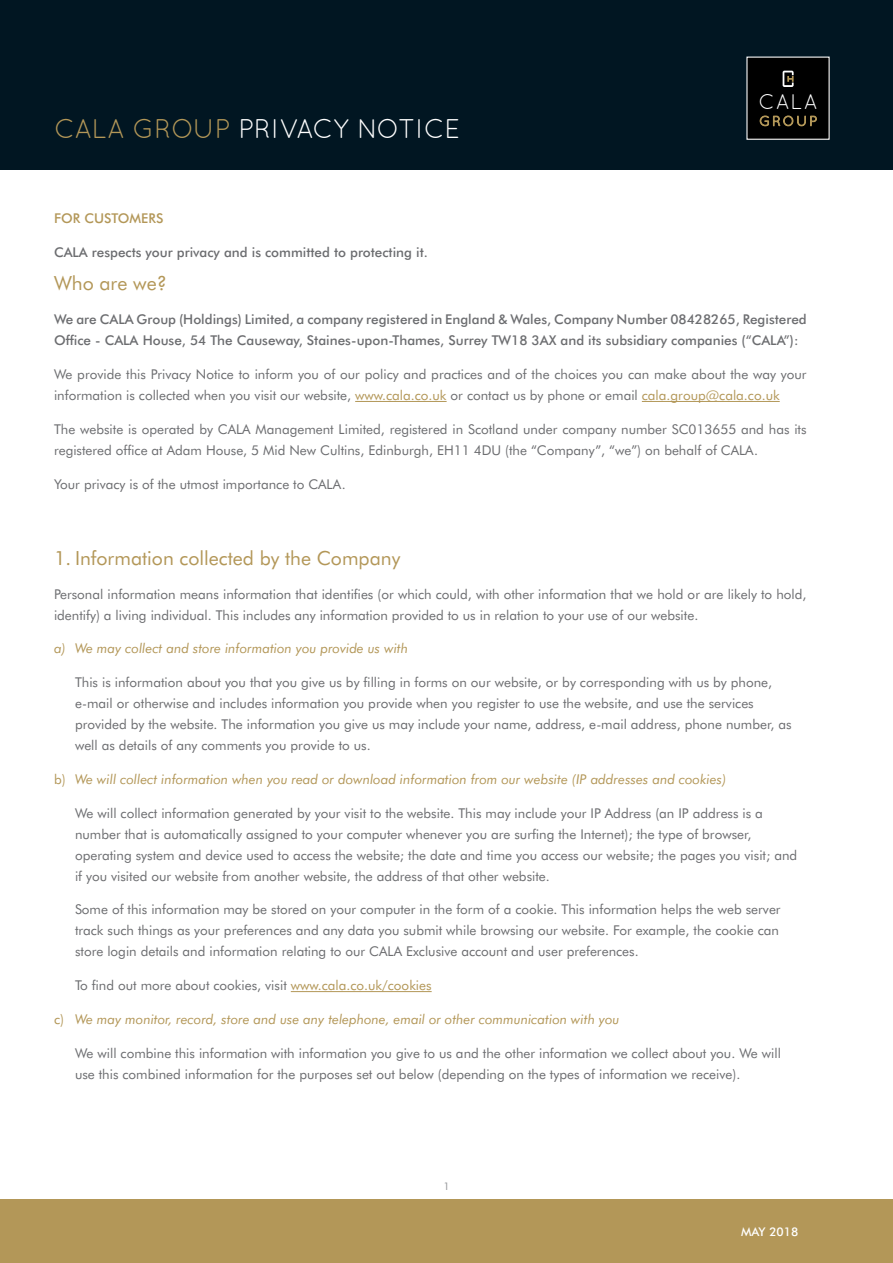
<style>
.page{position:relative;width:893px;height:1263px;background:#fff}
.page>*{position:absolute;margin:0;border:0;box-sizing:border-box;transform-origin:0 0}
.t1{font:27px "Quicksand";color:#fff}
.t2{font:21.15px "Quicksand";color:#fff}
.t3{font:19.5px "Futura BT";color:#b39758}
.t4{font:13.5px/21px "Futura BT";color:#6c6d70}
.t5{font:500 13.5px/21px "Futura BT";color:#6c6d70}
.t6{font:italic 13.5px "Futura BT";color:#b39758}
.t7{font:500 13.5px "Futura BT";color:#b39758}
.t8{font:500 12px "Futura BT";color:#fff}
.t9{font:10.5px "Futura BT";color:#939598}
.s1{color:#b39758}
.s2{font-style:normal}
</style>
<div class="page">
<div style="left:0;top:1199px;width:893px;height:64px;background:#b39758"></div>
<div style="left:0;top:0;width:893px;height:170px;background:#011622"></div>
<div style="left:747px;top:57px;width:82px;height:82px;background:#000"></div>
<svg style="left:783px;top:71px;width:11px;height:16px"></svg>
<svg style="left:760px;top:116px;width:57px;height:10px"></svg>
<hr style="left:355px;top:401px;width:92px;height:1px;background:#b39758">
<hr style="left:642px;top:401px;width:138px;height:1px;background:#b39758">
<hr style="left:291px;top:991px;width:141px;height:1px;background:#b39758">
<h1 class="t1" style="left:54px;top:113px;width:408px"><span class="s1">CALA GROUP</span> PRIVACY NOTICE</h1>
<h2 class="t2" style="left:758px;top:90px;width:61px">CALA</h2>
<p class="t7" style="left:54px;top:210px;width:111px">FOR CUSTOMERS</p>
<p class="t5" style="left:54px;top:241px;width:375px">CALA respects your privacy and is committed to protecting it.</p>
<h3 class="t3" style="left:54px;top:272px;width:114px">Who are we?</h3>
<p class="t5" style="left:54px;top:309px;width:754px">We are CALA Group (Holdings) Limited, a company registered in England &amp; Wales, Company Number 08428265, Registered<br>Office - CALA House, 54 The Causeway, Staines-upon-Thames, Surrey TW18 3AX and its subsidiary companies (“CALA”):</p>
<p class="t4" style="left:54px;top:364px;width:754px">We provide this Privacy Notice to inform you of our policy and practices and of the choices you can make about the way your information is collected when you visit our website, <span class="s1">www.cala.co.uk</span> or contact us by phone or email <span class="s1">cala.group@cala.co.uk</span></p>
<p class="t4" style="left:54px;top:418px;width:754px">The website is operated by CALA Management Limited, registered in Scotland under company number SC013655 and has its registered office at Adam House, 5 Mid New Cultins, Edinburgh, EH11 4DU (the “Company”, “we”) on behalf of CALA.</p>
<p class="t4" style="left:54px;top:473px;width:293px">Your privacy is of the utmost importance to CALA.</p>
<h3 class="t3" style="left:54px;top:546px;width:348px">1. Information collected by the Company</h3>
<p class="t4" style="left:54px;top:583px;width:754px">Personal information means information that identifies (or which could, with other information that we hold or are likely to hold, identify) a living individual. This includes any information provided to us in relation to your use of our website.</p>
<p class="t6" style="left:54px;top:640px;width:356px">a) We may collect and store information you provide us with</p>
<p class="t4" style="left:75px;top:672px;width:718px">This is information about you that you give us by filling in forms on our website, or by corresponding with us by phone, e-mail or otherwise and includes information you provide when you register to use the website, and use the services provided by the website. The information you give us may include your name, address, e-mail address, phone number, as well as details of any comments you provide to us.</p>
<p class="t6" style="left:54px;top:771px;width:674px"><span class="s2">b)</span> We will collect information when you read or download information from our website (IP addresses and cookies)</p>
<p class="t4" style="left:75px;top:802px;width:724px">We will collect information generated by your visit to the website. This may include your IP Address (an IP address is a number that is automatically assigned to your computer whenever you are surfing the Internet); the type of browser, operating system and device used to access the website; the date and time you access our website; the pages you visit; and if you visited our website from another website, the address of that other website.</p>
<p class="t4" style="left:75px;top:899px;width:707px">Some of this information may be stored on your computer in the form of a cookie. This information helps the web server track such things as your preferences and any data you submit while browsing our website. For example, the cookie can store login details and information relating to our CALA Exclusive account and user preferences.</p>
<p class="t4" style="left:75px;top:975px;width:358px">To find out more about cookies, visit <span class="s1">www.cala.co.uk/cookies</span></p>
<p class="t6" style="left:54px;top:1011px;width:567px"><span class="s2">c)</span> We may monitor, record, store and use any telephone, email or other communication with you</p>
<p class="t4" style="left:75px;top:1042px;width:707px">We will combine this information with information you give to us and the other information we collect about you. We will use this combined information for the purposes set out below (depending on the types of information we receive).</p>
<p class="t9" style="left:443px;top:1180px;width:8px">1</p>
<p class="t8" style="left:741px;top:1224px;width:59px">MAY 2018</p>
</div>
